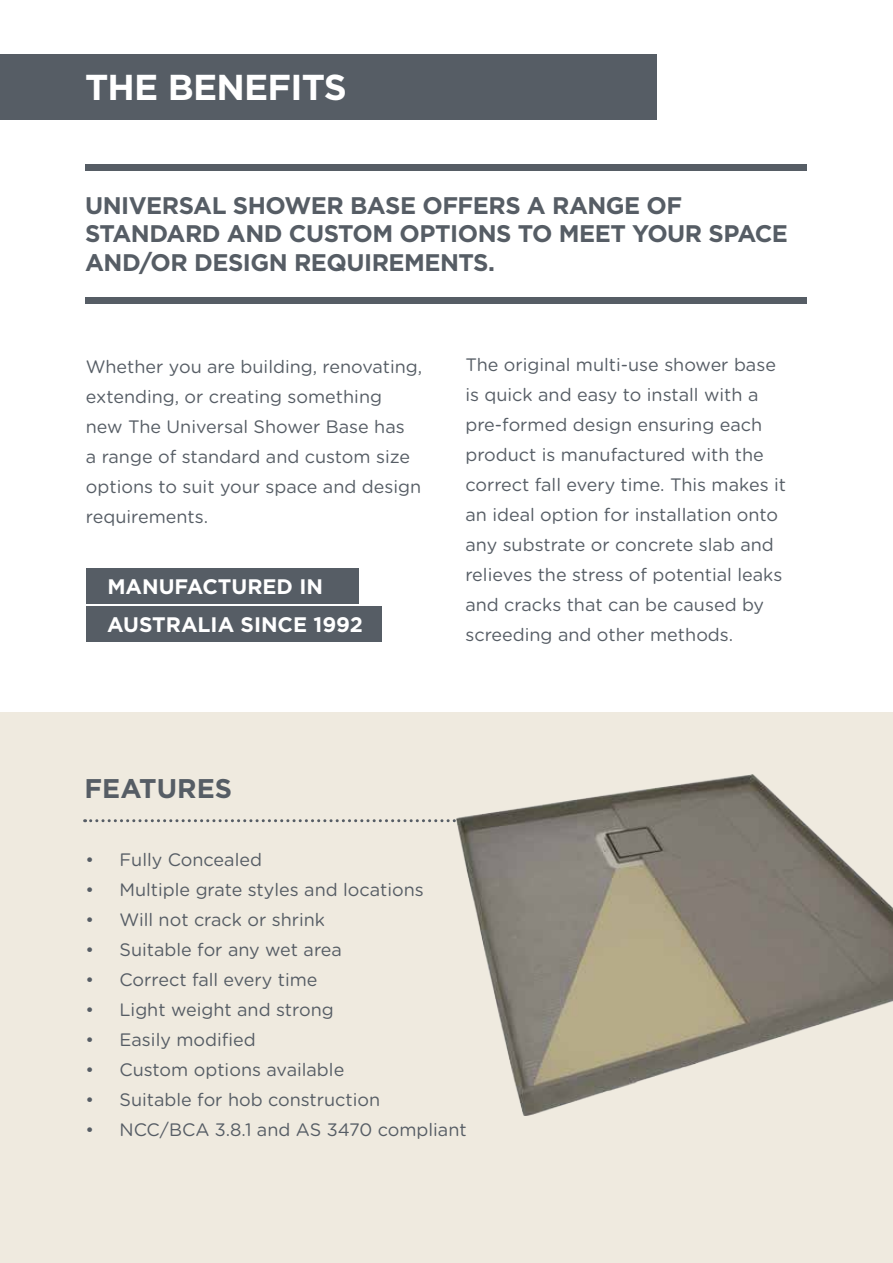
<style>
.page{position:relative;width:893px;height:1263px;background:#fff}
.page>*{position:absolute;margin:0;border:0;box-sizing:border-box;transform-origin:0 0}
.t1{font:700 36px "Gotham";letter-spacing:-.02em;color:#fff}
.t2{font:700 27px "Gotham";color:#565d65}
.t3{font:700 24px/28.8px "Gotham";letter-spacing:-.02em;color:#565d65}
.t4{font:700 21px/38.5px "Gotham";color:#fff}
.t5{font:18px/30px "Gotham Rounded";color:#565d65}
</style>
<div class="page">
<div style="left:0;top:54px;width:657px;height:65px;background:#565d65"></div>
<div style="left:85px;top:165px;width:722px;height:6px;background:#565d65"></div>
<div style="left:85px;top:298px;width:722px;height:6px;background:#565d65"></div>
<div style="left:86px;top:607px;width:295px;height:35px;background:#565d65"></div>
<div style="left:86px;top:568px;width:272px;height:35px;background:#565d65"></div>
<div style="left:0;top:712px;width:893px;height:551px;background:#efeadf"></div>
<svg style="left:85px;top:819px;width:372px;height:3px"></svg>
<img style="left:457px;top:774px;width:436px;height:341px">
<h1 class="t1" style="left:85px;top:63px;width:263px">THE BENEFITS</h1>
<h3 class="t3" style="left:85px;top:191px;width:704px">UNIVERSAL SHOWER BASE OFFERS A RANGE OF<br>STANDARD AND CUSTOM OPTIONS TO MEET YOUR SPACE<br>AND/OR DESIGN REQUIREMENTS.</h3>
<p class="t5" style="left:86px;top:351px;width:338px">Whether you are building, renovating, extending, or creating something new The Universal Shower Base has<br>a range of standard and custom size options to suit your space and design requirements.</p>
<p class="t5" style="left:465px;top:349px;width:322px">The original multi-use shower base is quick and easy to install with a pre-formed design ensuring each product is manufactured with the correct fall every time. This makes it an ideal option for installation onto any substrate or concrete slab and relieves the stress of potential leaks and cracks that can be caused by screeding and other methods.</p>
<p class="t4" style="left:107px;top:567px;width:257px">MANUFACTURED IN<br>AUSTRALIA SINCE 1992</p>
<h2 class="t2" style="left:85px;top:770px;width:149px">FEATURES</h2>
<p class="t5" style="left:85px;top:844px;width:178px">• Fully Concealed</p>
<p class="t5" style="left:85px;top:874px;width:340px">• Multiple grate styles and locations</p>
<p class="t5" style="left:85px;top:904px;width:241px">• Will not crack or shrink</p>
<p class="t5" style="left:85px;top:934px;width:258px">• Suitable for any wet area</p>
<p class="t5" style="left:85px;top:964px;width:234px">• Correct fall every time</p>
<p class="t5" style="left:85px;top:994px;width:250px">• Light weight and strong</p>
<p class="t5" style="left:85px;top:1024px;width:172px">• Easily modified</p>
<p class="t5" style="left:85px;top:1054px;width:260px">• Custom options available</p>
<p class="t5" style="left:85px;top:1084px;width:296px">• Suitable for hob construction</p>
<p class="t5" style="left:85px;top:1114px;width:383px">• NCC/BCA 3.8.1 and AS 3470 compliant</p>
</div>
